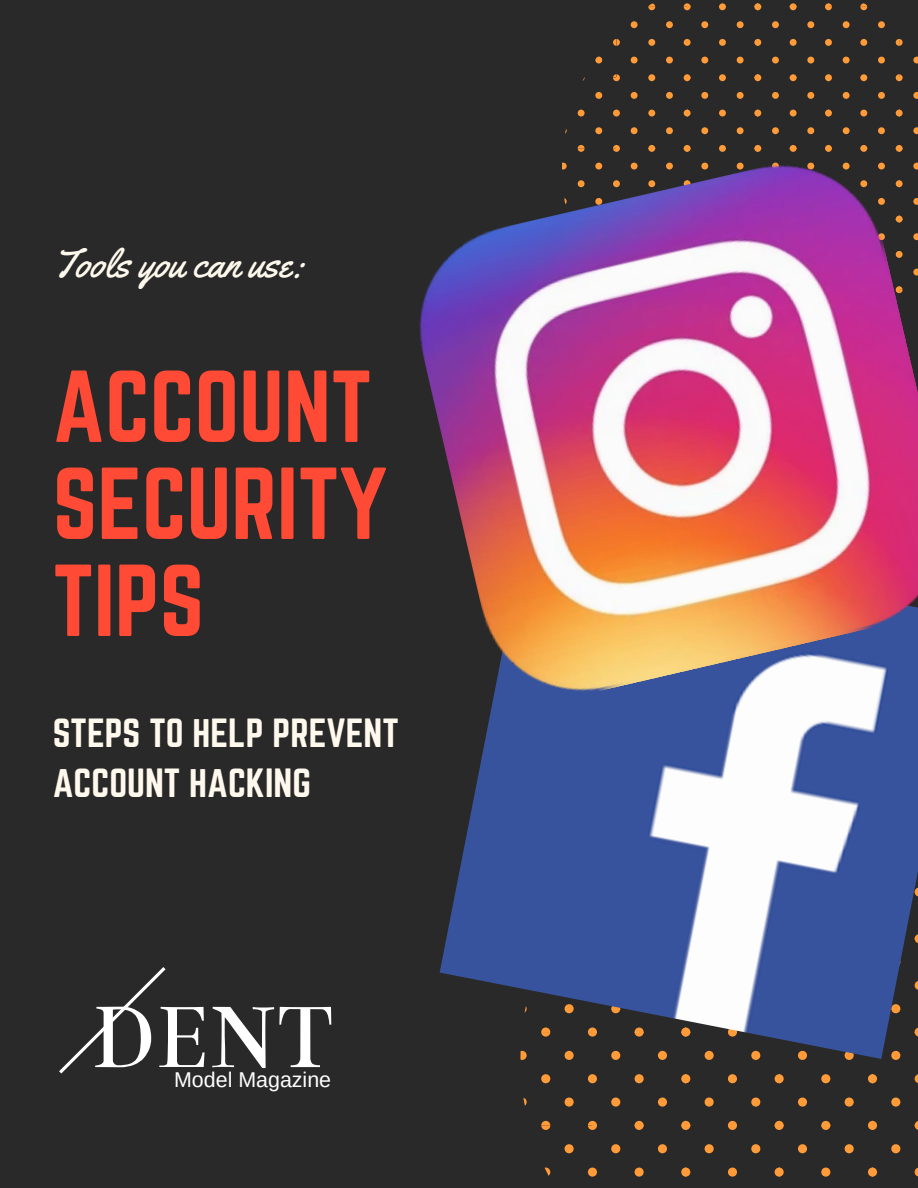
<style>
.page{position:relative;width:918px;height:1188px;background:#292929}
.page>*{position:absolute;margin:0;border:0;box-sizing:border-box;transform-origin:0 0}
.t1{font:97.95px "Bentham";color:#fff}
.t2{font:89.25px/97.1px "Norwester";color:#ff4a35}
.t3{font:40.2px "Yellowtail";color:#fff9ed}
.t4{font:35.7px/50.6px "Norwester";color:#fff9ed}
.t5{font:21.45px "Arimo";color:#fff}
</style>
<div class="page">
<svg style="left:913px;top:57px;width:5px;height:6px"></svg>
<svg style="left:913px;top:127px;width:5px;height:7px"></svg>
<svg style="left:913px;top:92px;width:5px;height:7px"></svg>
<svg style="left:896px;top:39px;width:7px;height:7px"></svg>
<svg style="left:860px;top:39px;width:7px;height:7px"></svg>
<svg style="left:843px;top:57px;width:7px;height:6px"></svg>
<svg style="left:878px;top:57px;width:7px;height:6px"></svg>
<svg style="left:843px;top:21px;width:7px;height:7px"></svg>
<svg style="left:878px;top:21px;width:7px;height:7px"></svg>
<svg style="left:860px;top:3px;width:7px;height:7px"></svg>
<svg style="left:896px;top:110px;width:7px;height:6px"></svg>
<svg style="left:860px;top:110px;width:7px;height:6px"></svg>
<svg style="left:843px;top:127px;width:7px;height:7px"></svg>
<svg style="left:878px;top:127px;width:7px;height:7px"></svg>
<svg style="left:843px;top:92px;width:7px;height:7px"></svg>
<svg style="left:878px;top:92px;width:7px;height:7px"></svg>
<svg style="left:896px;top:74px;width:7px;height:7px"></svg>
<svg style="left:860px;top:74px;width:7px;height:7px"></svg>
<svg style="left:825px;top:39px;width:7px;height:7px"></svg>
<svg style="left:790px;top:39px;width:7px;height:7px"></svg>
<svg style="left:772px;top:57px;width:7px;height:6px"></svg>
<svg style="left:807px;top:57px;width:7px;height:6px"></svg>
<svg style="left:772px;top:21px;width:7px;height:7px"></svg>
<svg style="left:807px;top:21px;width:7px;height:7px"></svg>
<svg style="left:825px;top:3px;width:7px;height:7px"></svg>
<svg style="left:790px;top:3px;width:7px;height:7px"></svg>
<svg style="left:825px;top:110px;width:7px;height:6px"></svg>
<svg style="left:790px;top:110px;width:7px;height:6px"></svg>
<svg style="left:772px;top:127px;width:7px;height:7px"></svg>
<svg style="left:807px;top:127px;width:7px;height:7px"></svg>
<svg style="left:772px;top:92px;width:7px;height:7px"></svg>
<svg style="left:807px;top:92px;width:7px;height:7px"></svg>
<svg style="left:825px;top:74px;width:7px;height:7px"></svg>
<svg style="left:790px;top:74px;width:7px;height:7px"></svg>
<svg style="left:754px;top:39px;width:7px;height:7px"></svg>
<svg style="left:719px;top:39px;width:7px;height:7px"></svg>
<svg style="left:701px;top:57px;width:7px;height:6px"></svg>
<svg style="left:737px;top:57px;width:7px;height:6px"></svg>
<svg style="left:701px;top:21px;width:7px;height:7px"></svg>
<svg style="left:737px;top:21px;width:7px;height:7px"></svg>
<svg style="left:754px;top:3px;width:7px;height:7px"></svg>
<svg style="left:719px;top:3px;width:7px;height:7px"></svg>
<svg style="left:754px;top:110px;width:7px;height:6px"></svg>
<svg style="left:719px;top:110px;width:7px;height:6px"></svg>
<svg style="left:701px;top:127px;width:7px;height:7px"></svg>
<svg style="left:737px;top:127px;width:7px;height:7px"></svg>
<svg style="left:701px;top:92px;width:7px;height:7px"></svg>
<svg style="left:737px;top:92px;width:7px;height:7px"></svg>
<svg style="left:754px;top:74px;width:7px;height:7px"></svg>
<svg style="left:719px;top:74px;width:7px;height:7px"></svg>
<svg style="left:684px;top:39px;width:7px;height:7px"></svg>
<svg style="left:648px;top:39px;width:7px;height:7px"></svg>
<svg style="left:631px;top:57px;width:7px;height:6px"></svg>
<svg style="left:666px;top:57px;width:7px;height:6px"></svg>
<svg style="left:631px;top:21px;width:7px;height:7px"></svg>
<svg style="left:666px;top:21px;width:7px;height:7px"></svg>
<svg style="left:684px;top:3px;width:7px;height:7px"></svg>
<svg style="left:648px;top:3px;width:7px;height:7px"></svg>
<svg style="left:684px;top:110px;width:7px;height:6px"></svg>
<svg style="left:648px;top:110px;width:7px;height:6px"></svg>
<svg style="left:631px;top:127px;width:7px;height:7px"></svg>
<svg style="left:666px;top:127px;width:7px;height:7px"></svg>
<svg style="left:631px;top:92px;width:7px;height:7px"></svg>
<svg style="left:666px;top:92px;width:7px;height:7px"></svg>
<svg style="left:684px;top:74px;width:7px;height:7px"></svg>
<svg style="left:648px;top:74px;width:7px;height:7px"></svg>
<svg style="left:613px;top:39px;width:7px;height:7px"></svg>
<svg style="left:595px;top:57px;width:7px;height:6px"></svg>
<svg style="left:613px;top:110px;width:7px;height:6px"></svg>
<svg style="left:578px;top:110px;width:7px;height:6px"></svg>
<svg style="left:595px;top:127px;width:7px;height:7px"></svg>
<svg style="left:595px;top:92px;width:7px;height:7px"></svg>
<svg style="left:613px;top:74px;width:7px;height:7px"></svg>
<svg style="left:915px;top:1074px;width:3px;height:9px"></svg>
<svg style="left:891px;top:1098px;width:9px;height:9px"></svg>
<svg style="left:915px;top:1168px;width:3px;height:9px"></svg>
<svg style="left:891px;top:1144px;width:9px;height:9px"></svg>
<svg style="left:915px;top:1121px;width:3px;height:9px"></svg>
<svg style="left:868px;top:1074px;width:9px;height:9px"></svg>
<svg style="left:821px;top:1074px;width:9px;height:9px"></svg>
<svg style="left:798px;top:1098px;width:9px;height:9px"></svg>
<svg style="left:845px;top:1098px;width:9px;height:9px"></svg>
<svg style="left:868px;top:1168px;width:9px;height:9px"></svg>
<svg style="left:821px;top:1168px;width:9px;height:9px"></svg>
<svg style="left:798px;top:1144px;width:9px;height:9px"></svg>
<svg style="left:845px;top:1144px;width:9px;height:9px"></svg>
<svg style="left:868px;top:1121px;width:9px;height:9px"></svg>
<svg style="left:821px;top:1121px;width:9px;height:9px"></svg>
<svg style="left:775px;top:1074px;width:9px;height:9px"></svg>
<svg style="left:728px;top:1074px;width:9px;height:9px"></svg>
<svg style="left:705px;top:1098px;width:9px;height:9px"></svg>
<svg style="left:751px;top:1098px;width:9px;height:9px"></svg>
<svg style="left:775px;top:1168px;width:9px;height:9px"></svg>
<svg style="left:728px;top:1168px;width:9px;height:9px"></svg>
<svg style="left:705px;top:1144px;width:9px;height:9px"></svg>
<svg style="left:751px;top:1144px;width:9px;height:9px"></svg>
<svg style="left:775px;top:1121px;width:9px;height:9px"></svg>
<svg style="left:728px;top:1121px;width:9px;height:9px"></svg>
<svg style="left:681px;top:1074px;width:9px;height:9px"></svg>
<svg style="left:635px;top:1074px;width:9px;height:9px"></svg>
<svg style="left:611px;top:1098px;width:9px;height:9px"></svg>
<svg style="left:658px;top:1098px;width:9px;height:9px"></svg>
<svg style="left:681px;top:1168px;width:9px;height:9px"></svg>
<svg style="left:635px;top:1168px;width:9px;height:9px"></svg>
<svg style="left:611px;top:1144px;width:9px;height:9px"></svg>
<svg style="left:658px;top:1144px;width:9px;height:9px"></svg>
<svg style="left:681px;top:1121px;width:9px;height:9px"></svg>
<svg style="left:635px;top:1121px;width:9px;height:9px"></svg>
<svg style="left:588px;top:1074px;width:9px;height:9px"></svg>
<svg style="left:541px;top:1074px;width:9px;height:9px"></svg>
<svg style="left:523px;top:1098px;width:4px;height:8px"></svg>
<svg style="left:565px;top:1098px;width:9px;height:9px"></svg>
<svg style="left:588px;top:1168px;width:9px;height:9px"></svg>
<svg style="left:544px;top:1168px;width:6px;height:8px"></svg>
<svg style="left:565px;top:1144px;width:9px;height:9px"></svg>
<svg style="left:588px;top:1121px;width:9px;height:9px"></svg>
<svg style="left:541px;top:1121px;width:9px;height:9px"></svg>
<svg style="left:59px;top:967px;width:107px;height:107px"></svg>
<img style="left:440px;top:713px;width:478px;height:346px">
<img style="left:419px;top:145px;width:499px;height:568px">
<p class="t3" style="left:53px;top:238px;width:254px">Tools you can use:</p>
<h2 class="t2" style="left:53px;top:362px;width:336px">ACCOUNT<br>SECURITY<br>TIPS</h2>
<p class="t4" style="left:53px;top:709px;width:348px">STEPS TO HELP PREVENT<br>ACCOUNT HACKING</p>
<h1 class="t1" style="left:91px;top:983px;width:244px">DENT</h1>
<p class="t5" style="left:174px;top:1067px;width:159px">Model Magazine</p>
</div>
